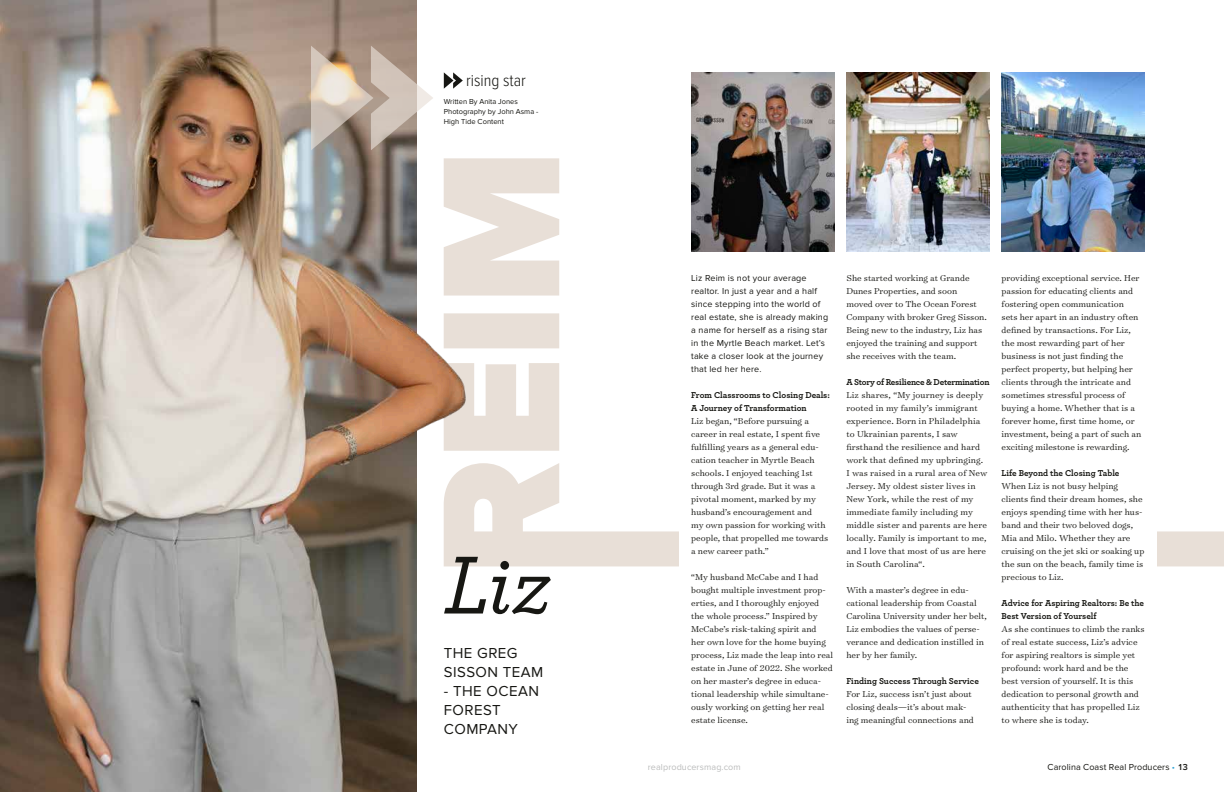
<style>
.page{position:relative;width:1224px;height:792px;background:#fff}
.page>*{position:absolute;margin:0;border:0;box-sizing:border-box;transform-origin:0 0}
.t1{font:italic 500 86.2px "Archer Pro";color:#171713}
.t2{font:300 17px "Proxima Nova Cond";color:#171713}
.t3{font:15px/19px "Proxima Nova";letter-spacing:.03em;color:#171713}
.t4{font:300 9.8px/13px "Surveyor Text";color:#171713}
.t5{font:9px/13px "Proxima Nova";letter-spacing:.02em;color:#171713}
.t6{font:700 9px/13px "Archer Pro";letter-spacing:-.005em;color:#171713}
.t7{font:700 9px "Archer Pro";letter-spacing:-.025em;color:#171713}
.t8{font:9px "Proxima Nova";letter-spacing:.01em;color:#bbbcbc}
.t9{font:7.5px/10px "Proxima Nova";color:#171713}
.s1{color:#31a5d9}
.s2{font-weight:600}
</style>
<div class="page">
<img style="left:0;top:0;width:416px;height:792px">
<svg style="left:311px;top:46px;width:122px;height:104px;background:#c2b4a8"></svg>
<svg style="left:444px;top:158px;width:780px;height:408px"></svg>
<svg style="left:444px;top:72px;width:19px;height:17px"></svg>
<img style="left:355px;top:239px;width:123px;height:256px">
<img style="left:691px;top:72px;width:143px;height:180px">
<img style="left:846px;top:72px;width:144px;height:180px">
<img style="left:1002px;top:72px;width:143px;height:180px">
<div style="left:679px;top:502px;width:478px;height:249px;background:#fff"></div>
<h2 class="t2" style="left:466px;top:72px;width:61px">rising star</h2>
<p class="t9" style="left:444px;top:96px;width:96px">Written By Anita Jones<br>Photography by John Asma -<br>High Tide Content</p>
<h1 class="t1" style="left:444px;top:521px;width:110px">Liz</h1>
<h3 class="t3" style="left:444px;top:644px;width:101px">THE GREG<br>SISSON TEAM</h3>
<h3 class="t3" style="left:444px;top:682px;width:97px">- THE OCEAN<br>FOREST<br>COMPANY</h3>
<p class="t5" style="left:691px;top:271px;width:139px">Liz Reim is not your average realtor. In just a year and a half since stepping into the world of real estate, she is already making a name for herself as a rising star in the Myrtle Beach market. Let’s take a closer look at the journey that led her here.</p>
<p class="t6" style="left:691px;top:388px;width:140px">From Classrooms to Closing Deals:<br>A Journey of Transformation</p>
<p class="t4" style="left:691px;top:414px;width:139px">Liz began, “Before pursuing a career in real estate, I spent five fulfilling years as a general edu&shy;cation teacher in Myrtle Beach schools. I enjoyed teaching 1st through 3rd grade. But it was a pivotal moment, marked by my husband’s encouragement and<br>my own passion for working with people, that propelled me towards a new career path.”</p>
<p class="t4" style="left:691px;top:570px;width:144px">“My husband McCabe and I had bought multiple investment prop&shy;erties, and I thoroughly enjoyed the whole process.” Inspired by<br>McCabe’s risk-taking spirit and<br>her own love for the home buying process, Liz made the leap into real estate in June of 2022. She worked on her master’s degree in educa&shy;tional leadership while simultane&shy;ously working on getting her real estate license.</p>
<p class="t4" style="left:846px;top:271px;width:142px">She started working at Grande<br>Dunes Properties, and soon<br>moved over to The Ocean Forest<br>Company with broker Greg Sisson.<br>Being new to the industry, Liz has enjoyed the training and support she receives with the team.</p>
<p class="t7" style="left:846px;top:375px;width:145px">A Story of Resilience &amp; Determination</p>
<p class="t4" style="left:846px;top:389px;width:142px">Liz shares, “My journey is deeply rooted in my family’s immigrant experience. Born in Philadelphia to Ukrainian parents, I saw firsthand the resilience and hard work that defined my upbringing.<br>I was raised in a rural area of New<br>Jersey. My oldest sister lives in<br>New York, while the rest of my immediate family including my middle sister and parents are here locally. Family is important to me, and I love that most of us are here in South Carolina“.</p>
<p class="t4" style="left:846px;top:584px;width:142px">With a master’s degree in edu&shy;cational leadership from Coastal<br>Carolina University under her belt,<br>Liz embodies the values of perse&shy;verance and dedication instilled in her by her family.</p>
<p class="t6" style="left:846px;top:674px;width:134px">Finding Success Through Service</p>
<p class="t4" style="left:846px;top:688px;width:129px">For Liz, success isn’t just about closing deals—it’s about mak&shy;ing meaningful connections and</p>
<p class="t4" style="left:1002px;top:272px;width:141px">providing exceptional service. Her passion for educating clients and fostering open communication sets her apart in an industry often defined by transactions. For Liz, the most rewarding part of her business is not just finding the perfect property, but helping her clients through the intricate and sometimes stressful process of buying a home. Whether that is a forever home, first time home, or investment, being a part of such an exciting milestone is rewarding.</p>
<p class="t6" style="left:1002px;top:466px;width:119px">Life Beyond the Closing Table</p>
<p class="t4" style="left:1002px;top:480px;width:144px">When Liz is not busy helping clients find their dream homes, she enjoys spending time with her hus&shy;band and their two beloved dogs,<br>Mia and Milo. Whether they are cruising on the jet ski or soaking up the sun on the beach, family time is precious to Liz.</p>
<p class="t6" style="left:1002px;top:596px;width:144px">Advice for Aspiring Realtors: Be the<br>Best Version of Yourself</p>
<p class="t4" style="left:1002px;top:623px;width:145px">As she continues to climb the ranks of real estate success, Liz’s advice for aspiring realtors is simple yet profound: work hard and be the best version of yourself. It is this dedication to personal growth and authenticity that has propelled Liz to where she is today.</p>
<p class="t8" style="left:648px;top:762px;width:94px">realproducersmag.com</p>
<p class="t5" style="left:1047px;top:761px;width:142px">Carolina Coast Real Producers <span class="s1">•</span> <span class="s2">13</span></p>
</div>
